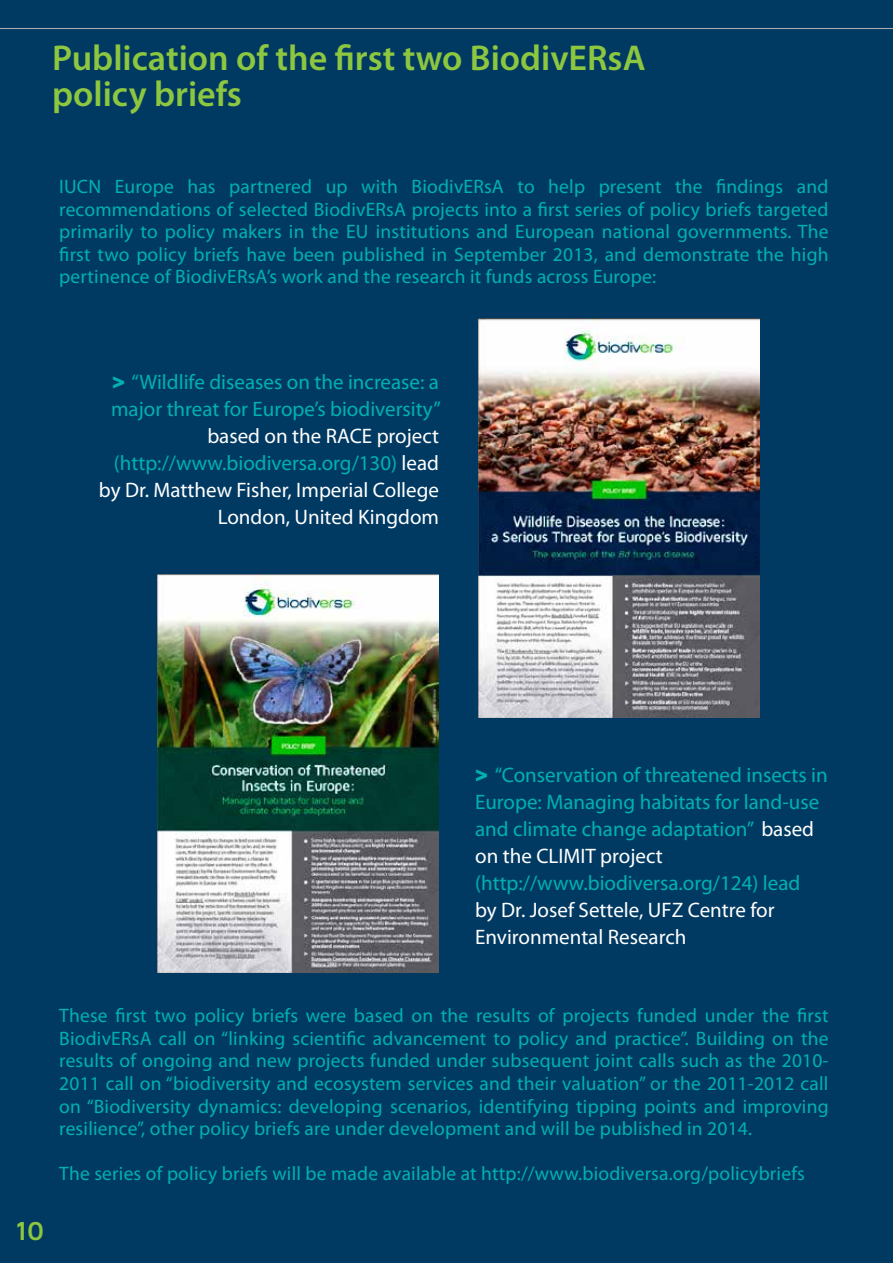
<style>
.page{position:relative;width:893px;height:1263px;background:#fff}
.page>*{position:absolute;margin:0;border:0;box-sizing:border-box;transform-origin:0 0}
.t1{font:600 36px/36px "Myriad Pro";color:#8dc63f}
.t2{font:700 27px "Maven Pro";color:#8dc63f}
.t3{font:21px/27px "Myriad Pro";color:#00b1b0}
.t4{font:21px/27px "Myriad Pro";color:#fff;text-align:right}
.t5{font:19.5px/22.5px "Myriad Pro";letter-spacing:.01em;color:#00b1b0;text-align:justify}
.s1{font-family:"Gill Sans";font-weight:800;font-size:19.5px}
.s2{color:#00b1b0}
.s3{color:#fff}
</style>
<div class="page">
<div style="left:14px;top:14px;width:865px;height:1235px;background:#003a63"></div>
<div style="left:0;top:0;width:893px;height:1263px;border:28px solid #003a63"></div>
<hr style="left:0;top:28px;width:893px;height:1px;background:#a7a9ac">
<img style="left:478px;top:319px;width:282px;height:398px">
<img style="left:157px;top:574px;width:282px;height:399px">
<h1 class="t1" style="left:52px;top:39px;width:595px">Publication of the first two BiodivERsA policy briefs</h1>
<p class="t5" style="left:59px;top:175px;width:771px">IUCN Europe has partnered up with BiodivERsA to help present the findings and recommendations of selected BiodivERsA projects into a first series of policy briefs targeted primarily to policy makers in the EU institutions and European national governments. The first two policy briefs have been published in September 2013, and demonstrate the high pertinence of BiodivERsA’s work and the research it funds across Europe:</p>
<p class="t3" style="left:111px;top:368px;width:331px"><span class="s1">&gt;</span> “Wildlife diseases on the increase: a major threat for Europe’s biodiversity”</p>
<p class="t4" style="left:99px;top:422px;width:342px">based on the RACE project <span class="s2">(http://www.biodiversa.org/130)</span> lead by Dr. Matthew Fisher, Imperial College<br>London, United Kingdom</p>
<p class="t3" style="left:475px;top:761px;width:354px"><span class="s1">&gt;</span> “Conservation of threatened insects in Europe: Managing habitats for land-use and climate change adaptation” <span class="s3">based on the CLIMIT project</span></p>
<p class="t3" style="left:475px;top:869px;width:327px">(http://www.biodiversa.org/124) lead</p>
<p class="t4" style="left:475px;top:896px;width:301px;text-align:left">by Dr. Josef Settele, UFZ Centre for<br>Environmental Research</p>
<h2 class="t2" style="left:15px;top:1213px;width:31px">10</h2>
<p class="t5" style="left:59px;top:1004px;width:771px">These first two policy briefs were based on the results of projects funded under the first BiodivERsA call on “linking scientific advancement to policy and practice”. Building on the results of ongoing and new projects funded under subsequent joint calls such as the 2010- 2011 call on “biodiversity and ecosystem services and their valuation” or the 2011-2012 call on “Biodiversity dynamics: developing scenarios, identifying tipping points and improving resilience”, other policy briefs are under development and will be published in 2014.</p>
<p class="t5" style="left:59px;top:1162px;width:747px">The series of policy briefs will be made available at http://www.biodiversa.org/policybriefs</p>
</div>
